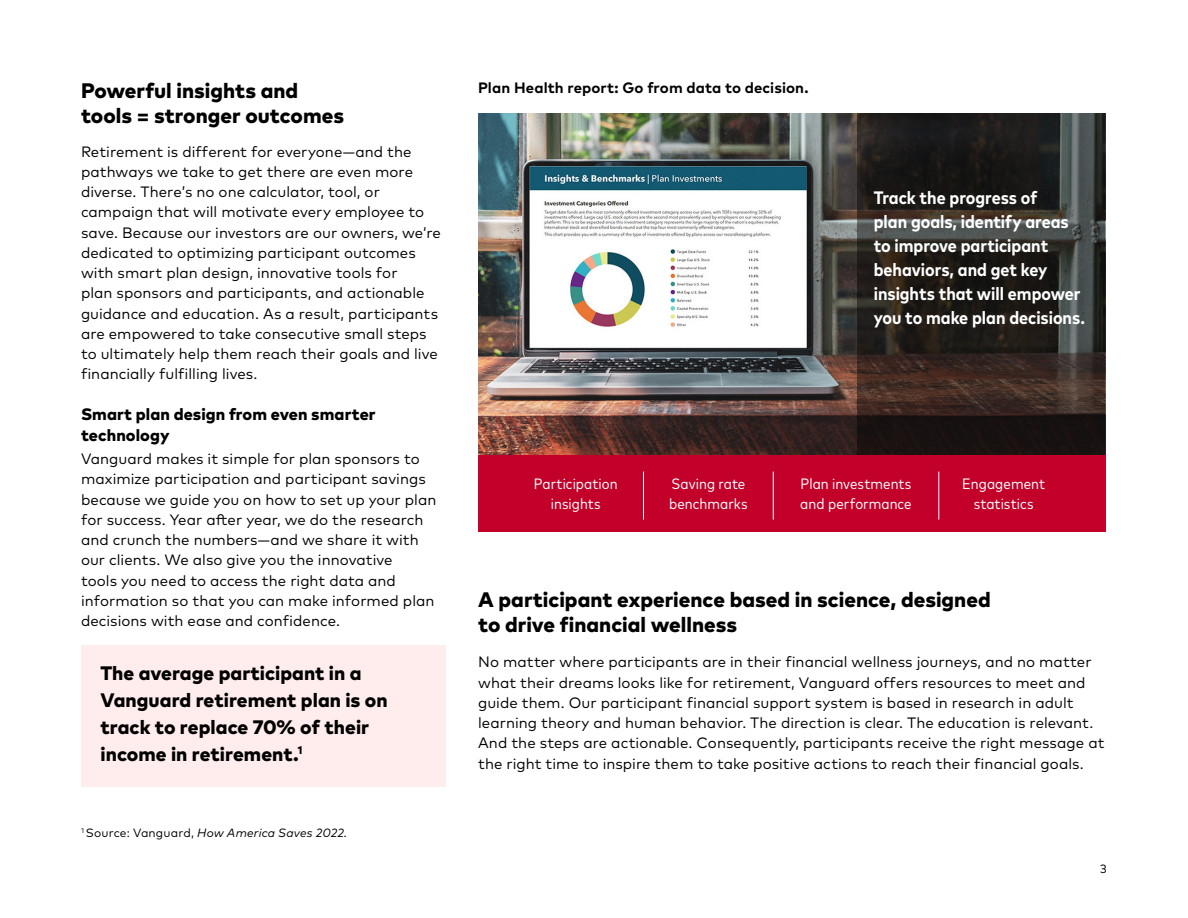
<style>
.page{position:relative;width:1188px;height:918px;background:#fff}
.page>*{position:absolute;margin:0;border:0;box-sizing:border-box;transform-origin:0 0}
.B_Headline__Large{font:800 21px/25.5px "Mark Pro";color:#000}
.A_Headline{font:800 21px/25.2px "Mark Pro";color:#000}
.Pull_Quote{font:800 19.5px/27px "Mark Pro";color:#000}
.Figure_title{font:700 condensed 18px/24px "Mark Pro";color:#fff}
.B_Headline{font:800 16.5px/21px "Mark Pro";letter-spacing:.005em;color:#000}
.Body_Text{font:15px/20.2px "Mark Pro";letter-spacing:.005em;color:#000}
.Figure_title-2{font:condensed 15px/19.5px "Mark Pro";letter-spacing:.005em;color:#fff;text-align:center}
.Figure_title-3{font:700 15px "Mark Pro";letter-spacing:.01em;color:#000}
.Footer___folio{font:italic 12px "Mark Pro";letter-spacing:.01em;color:#000}
.t1{font:12px "Mark Pro";color:#000}
.s1{font-style:normal}
</style>
<div class="page">
<div style="left:81px;top:645px;width:364px;height:142px;background:#ffeded"></div>
<img style="left:478px;top:113px;width:628px;height:342px">
<svg style="left:857px;top:113px;width:248px;height:342px;background:#2b2623"></svg>
<div style="left:478px;top:455px;width:628px;height:77px;background:#c20029"></div>
<hr style="left:643px;top:472px;width:1px;height:48px;background:#fff">
<hr style="left:773px;top:472px;width:1px;height:48px;background:#fff">
<hr style="left:938px;top:472px;width:1px;height:48px;background:#fff">
<h2 class="A_Headline" style="left:81px;top:76px;width:265px">Powerful insights and tools = stronger outcomes</h2>
<p class="Body_Text" style="left:81px;top:140px;width:362px">Retirement is different for everyone—and the pathways we take to get there are even more diverse. There’s no one calculator, tool, or campaign that will motivate every employee to save. Because our investors are our owners, we’re dedicated to optimizing participant outcomes with smart plan design, innovative tools for<br>plan sponsors and participants, and actionable guidance and education. As a result, participants are empowered to take consecutive small steps to ultimately help them reach their goals and live financially fulfilling lives.</p>
<h2 class="B_Headline" style="left:81px;top:402px;width:296px">Smart plan design from even smarter technology</h2>
<p class="Body_Text" style="left:81px;top:447px;width:357px">Vanguard makes it simple for plan sponsors to maximize participation and participant savings because we guide you on how to set up your plan for success. Year after year, we do the research and crunch the numbers—and we share it with our clients. We also give you the innovative<br>tools you need to access the right data and information so that you can make informed plan decisions with ease and confidence.</p>
<p class="Pull_Quote" style="left:100px;top:658px;width:289px">The average participant in a<br>Vanguard retirement plan is on track to replace 70% of their income in retirement.<sup>1</sup></p>
<p class="Footer___folio" style="left:81px;top:824px;width:268px"><sup>1</sup> <span class="s1">Source: Vanguard,</span> How America Saves 2022.</p>
<h3 class="Figure_title-3" style="left:478px;top:76px;width:332px">Plan Health report: Go from data to decision.</h3>
<h3 class="Figure_title" style="left:874px;top:184px;width:213px">Track the progress of<br>plan goals, identify areas to improve participant behaviors, and get key insights that will empower you to make plan decisions.</h3>
<h3 class="Figure_title-2" style="left:534px;top:473px;width:85px">Participation insights</h3>
<h3 class="Figure_title-2" style="left:669px;top:473px;width:80px;text-align:left">Saving rate benchmarks</h3>
<h3 class="Figure_title-2" style="left:800px;top:473px;width:113px;text-align:left">Plan investments and performance</h3>
<h3 class="Figure_title-2" style="left:962px;top:473px;width:84px">Engagement statistics</h3>
<h2 class="B_Headline__Large" style="left:478px;top:585px;width:514px">A participant experience based in science, designed to drive financial wellness</h2>
<p class="Body_Text" style="left:478px;top:651px;width:628px">No matter where participants are in their financial wellness journeys, and no matter what their dreams looks like for retirement, Vanguard offers resources to meet and guide them. Our participant financial support system is based in research in adult learning theory and human behavior. The direction is clear. The education is relevant.<br>And the steps are actionable. Consequently, participants receive the right message at the right time to inspire them to take positive actions to reach their financial goals.</p>
<p class="t1" style="left:1100px;top:860px;width:9px">3</p>
</div>
